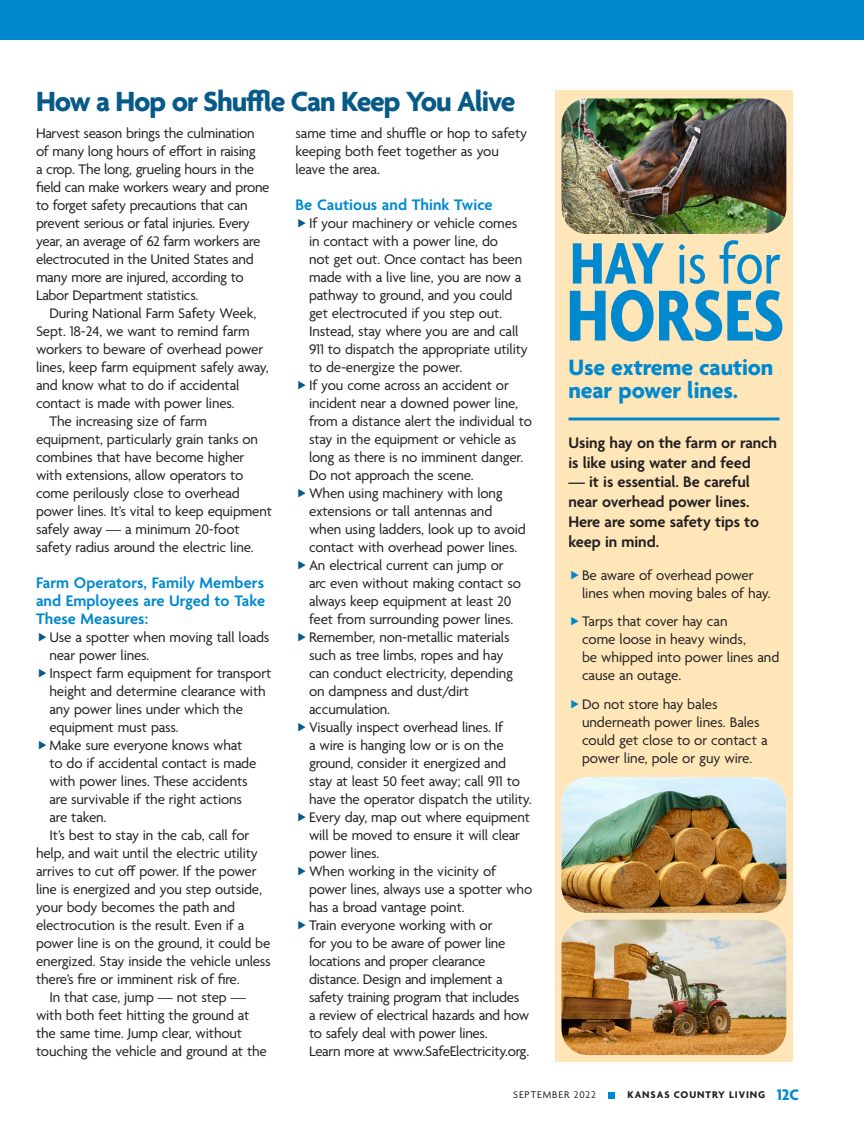
<style>
.page{position:relative;width:864px;height:1134px;background:#fff}
.page>*{position:absolute;margin:0;border:0;box-sizing:border-box;transform-origin:0 0}
.t1{font:700 condensed 78px "Agenda";color:#0089cf}
.t2{font:condensed 63px "Agenda";color:#0089cf}
.Co-op_Head{font:700 30px "Agenda";letter-spacing:-.035em;color:#075a88}
.t3{font:700 24px/22.8px "Agenda";letter-spacing:-.005em;color:#0089cf}
.t4{font:600 16.5px/19.8px "Agenda";letter-spacing:-.005em;color:#231f20}
.Subhead{font:600 16.5px/18px "Agenda";letter-spacing:.005em;color:#0089cf;text-align:justify}
.Co-op_Text_no_inden{font:15px/18px "Agenda";letter-spacing:-.01em;color:#231f20}
.Co-op_Text{font:15px/18px "Agenda";letter-spacing:-.01em;color:#231f20}
.t5{font:700 10.5px "Agenda";letter-spacing:.09em;color:#231f20}
.t6{font:10.5px "Agenda";letter-spacing:.09em;color:#231f20}
.s1{font-weight:700}
.s2{font-size:16.5px;color:#0089cf}
</style>
<div class="page">
<div style="left:555px;top:90px;width:238px;height:972px;background:#fee6b9"></div>
<img style="left:561px;top:920px;width:225px;height:135px">
<img style="left:561px;top:777px;width:225px;height:136px">
<img style="left:561px;top:98px;width:225px;height:136px">
<hr style="left:568px;top:417px;width:212px;height:3px;background:#0089cf">
<div style="left:608px;top:1092px;width:7px;height:7px;background:#0089cf"></div>
<div style="left:0;top:0;width:864px;height:40px;background:#0089cf"></div>
<p class="Co-op_Head" style="left:36px;top:86px;width:481px">How a Hop or Shuffle Can Keep You Alive</p>
<p class="Co-op_Text_no_inden" style="left:36px;top:125px;width:235px">Harvest season brings the culmination of many long hours of effort in raising<br>a crop. The long, grueling hours in the field can make workers weary and prone to forget safety precautions that can prevent serious or fatal injuries. Every year, an average of 62 farm workers are electrocuted in the United States and many more are injured, according to Labor Department statistics.</p>
<p class="Co-op_Text" style="left:36px;top:305px;width:234px;text-indent:14px">During National Farm Safety Week, Sept. 18-24, we want to remind farm workers to beware of overhead power lines, keep farm equipment safely away, and know what to do if accidental contact is made with power lines.</p>
<p class="Co-op_Text" style="left:36px;top:413px;width:238px;text-indent:14px">The increasing size of farm equipment, particularly grain tanks on combines that have become higher with extensions, allow operators to come perilously close to overhead power lines. It’s vital to keep equipment safely away — a minimum 20-foot safety radius around the electric line.</p>
<p class="Subhead" style="left:36px;top:575px;width:231px">Farm Operators, Family Members and Employees are Urged to Take These Measures:</p>
<p class="Co-op_Text_no_inden" style="left:50px;top:629px;width:222px">Use a spotter when moving tall loads near power lines.</p>
<p class="Co-op_Text_no_inden" style="left:50px;top:665px;width:223px">Inspect farm equipment for transport height and determine clearance with any power lines under which the equipment must pass.</p>
<p class="Co-op_Text_no_inden" style="left:50px;top:737px;width:208px">Make sure everyone knows what to do if accidental contact is made with power lines. These accidents are survivable if the right actions are taken.</p>
<p class="Co-op_Text" style="left:36px;top:827px;width:236px;text-indent:14px">It’s best to stay in the cab, call for help, and wait until the electric utility arrives to cut off power. If the power line is energized and you step outside, your body becomes the path and electrocution is the result. Even if a power line is on the ground, it could be energized. Stay inside the vehicle unless there’s fire or imminent risk of fire.</p>
<p class="Co-op_Text" style="left:36px;top:989px;width:232px;text-indent:14px">In that case, jump — not step — with both feet hitting the ground at the same time. Jump clear, without touching the vehicle and ground at the</p>
<p class="Co-op_Text" style="left:296px;top:125px;width:233px">same time and shuffle or hop to safety keeping both feet together as you leave the area.</p>
<p class="Subhead" style="left:296px;top:197px;width:199px">Be Cautious and Think Twice</p>
<p class="Co-op_Text_no_inden" style="left:309px;top:215px;width:220px">If your machinery or vehicle comes in contact with a power line, do<br>not get out. Once contact has been made with a live line, you are now a pathway to ground, and you could get electrocuted if you step out.<br>Instead, stay where you are and call 911 to dispatch the appropriate utility to de-energize the power.</p>
<p class="Co-op_Text_no_inden" style="left:309px;top:377px;width:225px">If you come across an accident or incident near a downed power line, from a distance alert the individual to stay in the equipment or vehicle as long as there is no imminent danger.<br>Do not approach the scene.</p>
<p class="Co-op_Text_no_inden" style="left:309px;top:485px;width:218px">When using machinery with long extensions or tall antennas and when using ladders, look up to avoid contact with overhead power lines.</p>
<p class="Co-op_Text_no_inden" style="left:309px;top:557px;width:214px">An electrical current can jump or arc even without making contact so always keep equipment at least 20 feet from surrounding power lines.</p>
<p class="Co-op_Text_no_inden" style="left:309px;top:629px;width:206px">Remember, non-metallic materials such as tree limbs, ropes and hay can conduct electricity, depending on dampness and dust/dirt accumulation.</p>
<p class="Co-op_Text_no_inden" style="left:309px;top:719px;width:224px">Visually inspect overhead lines. If<br>a wire is hanging low or is on the ground, consider it energized and stay at least 50 feet away; call 911 to have the operator dispatch the utility.</p>
<p class="Co-op_Text_no_inden" style="left:309px;top:809px;width:223px">Every day, map out where equipment will be moved to ensure it will clear power lines.</p>
<p class="Co-op_Text_no_inden" style="left:309px;top:863px;width:225px">When working in the vicinity of power lines, always use a spotter who has a broad vantage point.</p>
<p class="Co-op_Text_no_inden" style="left:309px;top:917px;width:222px">Train everyone working with or<br>for you to be aware of power line locations and proper clearance distance. Design and implement a safety training program that includes a review of electrical hazards and how to safely deal with power lines.</p>
<p class="Co-op_Text" style="left:309px;top:1043px;width:222px">Learn more at www.SafeElectricity.org.</p>
<p class="t2" style="left:570px;top:229px;width:212px"><span class="s1">HAY</span> is for</p>
<p class="t1" style="left:567px;top:274px;width:219px">HORSES</p>
<p class="t3" style="left:568px;top:357px;width:206px">Use extreme caution near power lines.</p>
<p class="t4" style="left:568px;top:434px;width:210px">Using hay on the farm or ranch is like using water and feed</p>
<p class="t4" style="left:568px;top:473px;width:192px">— it is essential. Be careful near overhead power lines.<br>Here are some safety tips to keep in mind.</p>
<p class="Co-op_Text_no_inden" style="left:582px;top:567px;width:190px">Be aware of overhead power lines when moving bales of hay.</p>
<p class="Co-op_Text_no_inden" style="left:582px;top:613px;width:199px">Tarps that cover hay can<br>come loose in heavy winds,<br>be whipped into power lines and cause an outage.</p>
<p class="Co-op_Text_no_inden" style="left:582px;top:696px;width:187px">Do not store hay bales underneath power lines. Bales could get close to or contact a power line, pole or guy wire.</p>
<p class="t6" style="left:513px;top:1089px;width:84px">SEPTEMBER 2022</p>
<p class="t5" style="left:628px;top:1089px;width:173px">KANSAS COUNTRY LIVING <span class="s2">12C</span></p>
</div>
